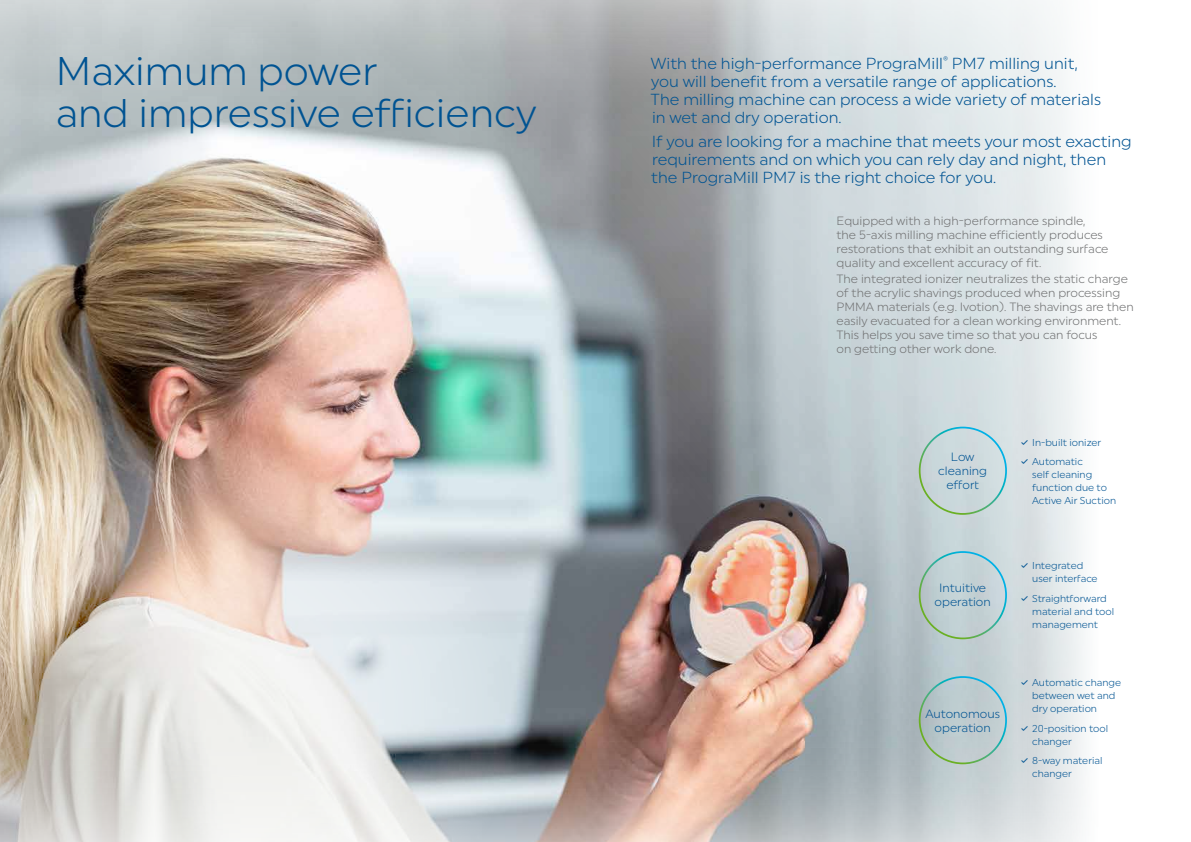
<style>
.page{position:relative;width:1191px;height:842px;background:#fff}
.page>*{position:absolute;margin:0;border:0;box-sizing:border-box;transform-origin:0 0}
.t1{font:40px/42px "Uniform Pro Lgt";color:#005392}
.t2{font:16px/18px "Uniform Pro Lgt";color:#005392}
.t3{font:12px/14px "Uniform Pro Lgt";color:#707172}
.t4{font:12px/14px "Uniform Pro Lgt";color:#005392;text-align:center}
.t5{font:10px/13px "Uniform Pro Lgt";color:#005392}
.s1{font-family:"Uniform Pro";font-weight:500}
</style>
<div class="page">
<img style="left:0;top:0;width:1085px;height:842px">
<img style="left:0;top:400px;width:529px;height:442px">
<svg style="left:137px;top:125px;width:154px;height:71px"></svg>
<div style="left:918px;top:427px;width:89px;height:88px;border:2px solid #fff;border-radius:50%"></div>
<div style="left:918px;top:551px;width:89px;height:88px;border:2px solid #fff;border-radius:50%"></div>
<div style="left:918px;top:676px;width:89px;height:88px;border:2px solid #fff;border-radius:50%"></div>
<h1 class="t1" style="left:56px;top:49px;width:482px">Maximum power<br>and impressive efficiency</h1>
<h2 class="t2" style="left:650px;top:54px;width:452px">With the high-performance PrograMill<sup>®</sup> PM7 milling unit, you will benefit from a versatile range of applications.<br>The milling machine can process a wide variety of materials in wet and dry operation.</h2>
<h2 class="t2" style="left:651px;top:132px;width:482px">If you are looking for a machine that meets your most exacting requirements and on which you can rely day and night, then the PrograMill PM7 is the right choice for you.</h2>
<p class="t3" style="left:836px;top:213px;width:273px">Equipped with a high-performance spindle,<br>the 5-axis milling machine efficiently produces restorations that exhibit an outstanding surface quality and excellent accuracy of fit.</p>
<p class="t3" style="left:836px;top:272px;width:299px">The integrated ionizer neutralizes the static charge of the acrylic shavings produced when processing PMMA materials (e.g. Ivotion). The shavings are then easily evacuated for a clean working environment.<br>This helps you save time so that you can focus<br>on getting other work done.</p>
<p class="t4" style="left:938px;top:449px;width:50px">Low cleaning effort</p>
<p class="t5" style="left:1020px;top:435px;width:82px"><span class="s1">✓</span> In-built ionizer</p>
<p class="t5" style="left:1032px;top:455px;width:85px;text-indent:-11px"><span class="s1">✓</span> Automatic<br>self cleaning function due to<br>Active Air Suction</p>
<p class="t4" style="left:934px;top:580px;width:58px">Intuitive operation</p>
<p class="t4" style="left:925px;top:707px;width:76px">Autonomous operation</p>
<p class="t5" style="left:1032px;top:559px;width:67px;text-indent:-11px"><span class="s1">✓</span> Integrated user interface</p>
<p class="t5" style="left:1032px;top:591px;width:83px;text-indent:-11px"><span class="s1">✓</span> Straightforward material and tool management</p>
<p class="t5" style="left:1032px;top:676px;width:90px;text-indent:-11px"><span class="s1">✓</span> Automatic change between wet and dry operation</p>
<p class="t5" style="left:1032px;top:721px;width:77px;text-indent:-11px"><span class="s1">✓</span> 20-position tool changer</p>
<p class="t5" style="left:1032px;top:754px;width:72px;text-indent:-11px"><span class="s1">✓</span> 8-way material changer</p>
</div>
